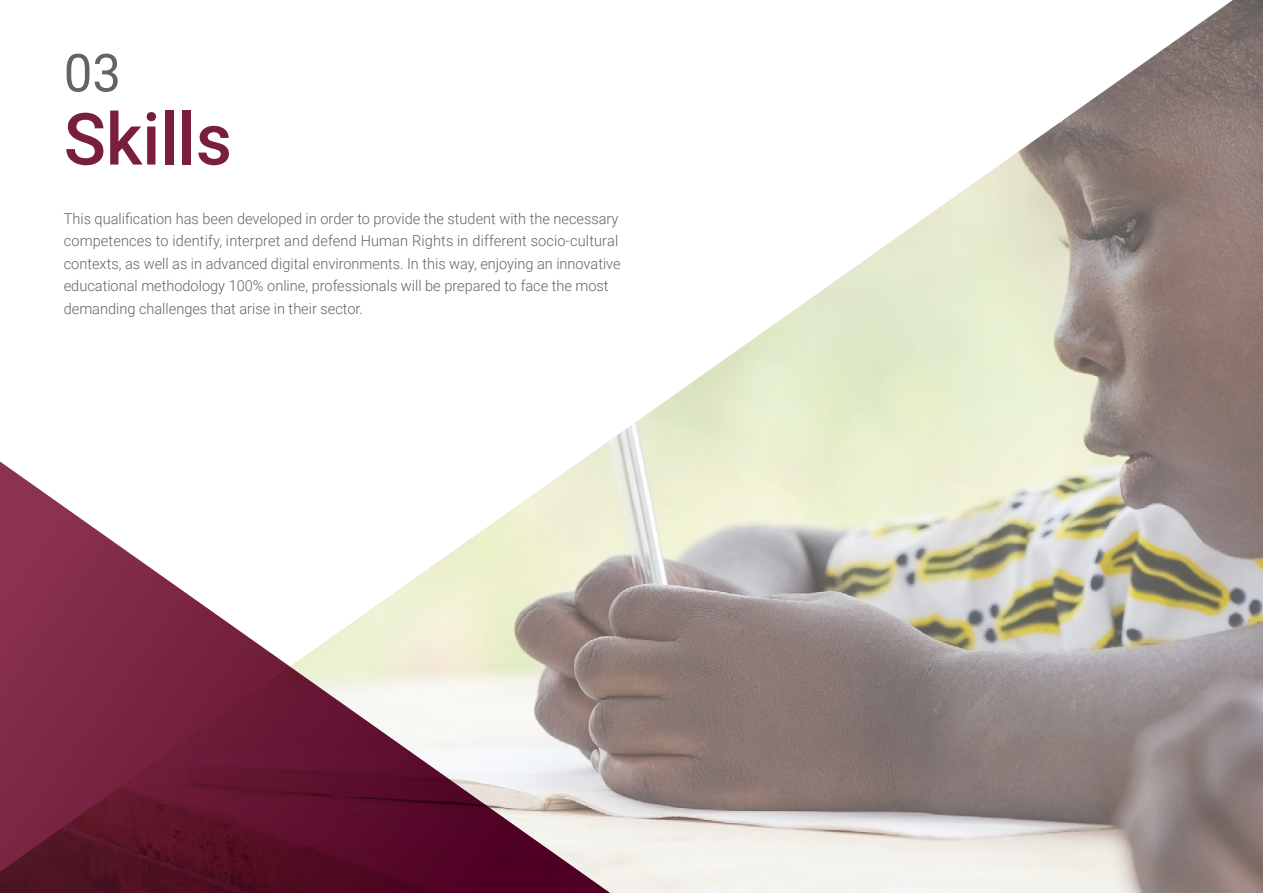
<style>
.page{position:relative;width:1263px;height:893px;background:#fff}
.page>*{position:absolute;margin:0;border:0;box-sizing:border-box;transform-origin:0 0}
.t1{font:500 72px "Roboto";color:#791e3c}
.t2{font:52.5px "Roboto";color:#61646a}
.t3{font:300 15px/22.5px "Roboto";color:#61646a}
</style>
<div class="page">
<img style="left:602px;top:0;width:661px;height:893px">
<svg style="left:0;top:446px;width:640px;height:447px"></svg>
<h2 class="t2" style="left:64px;top:36px;width:59px">03</h2>
<h1 class="t1" style="left:64px;top:89px;width:170px">Skills</h1>
<p class="t3" style="left:64px;top:207px;width:558px">This qualification has been developed in order to provide the student with the necessary competences to identify, interpret and defend Human Rights in different socio-cultural contexts, as well as in advanced digital environments. In this way, enjoying an innovative educational methodology 100% online, professionals will be prepared to face the most demanding challenges that arise in their sector.</p>
</div>
